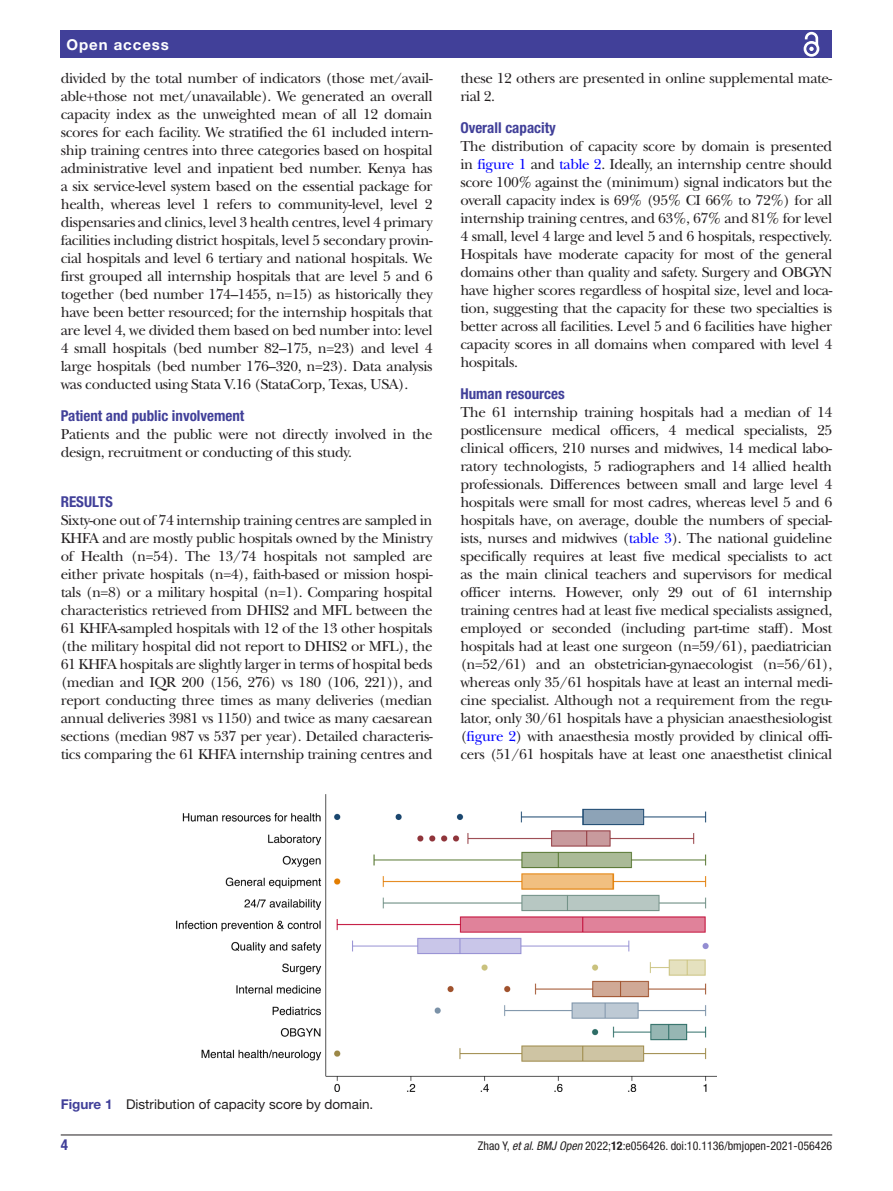
<style>
.page{position:relative;width:893px;height:1191px;background:#fff}
.page>*{position:absolute;margin:0;border:0;box-sizing:border-box;transform-origin:0 0}
.t1{font:15px/18px "New Baskerville";letter-spacing:-.025em;color:#231f20;text-align:justify}
.t2{font:700 condensed 15px "Helvetica Neue LT Std";color:#414099}
.t3{font:700 15px "Helvetica Neue LT Std";letter-spacing:.065em;color:#fff}
.t4{font:13.5px "Helvetica Neue LT Std";color:#231f20}
.t5{font:condensed 12px "Helvetica Neue LT Std";color:#231f20}
.s1{color:#00f}
.s2{font-weight:700;color:#414099}
.s3{font-style:italic}
.s4{font-weight:700}
</style>
<div class="page">
<hr style="left:61px;top:1134px;width:771px;height:1px;background:#231f20">
<div style="left:61px;top:31px;width:771px;height:27px;background:#414099"></div>
<svg style="left:803px;top:31px;width:17px;height:26px"></svg>
<img style="left:176px;top:795px;width:540px;height:296px">
<p class="t3" style="left:66px;top:35px;width:104px">Open access</p>
<p class="t1" style="left:61px;top:69px;width:373px">divided by the total number of indicators (those met/avail&shy;able+those not met/unavailable). We generated an overall capacity index as the unweighted mean of all 12 domain scores for each facility. We stratified the 61 included intern&shy;ship training centres into three categories based on hospital administrative level and inpatient bed number. Kenya has a six service-level system based on the essential package for health, whereas level 1 refers to community-level, level 2 dispensaries and clinics, level 3 health centres, level 4 primary facilities including district hospitals, level 5 secondary provin&shy;cial hospitals and level 6 tertiary and national hospitals. We first grouped all internship hospitals that are level 5 and 6 together (bed number 174–1455, n=15) as historically they have been better resourced; for the internship hospitals that are level 4, we divided them based on bed number into: level 4 small hospitals (bed number 82–175, n=23) and level 4 large hospitals (bed number 176–320, n=23). Data analysis was conducted using Stata V.16 (StataCorp, Texas, USA).</p>
<p class="t2" style="left:61px;top:406px;width:185px">Patient and public involvement</p>
<p class="t1" style="left:61px;top:425px;width:373px">Patients and the public were not directly involved in the design, recruitment or conducting of this study.</p>
<p class="t2" style="left:61px;top:493px;width:54px">RESULTS</p>
<p class="t1" style="left:61px;top:511px;width:373px">Sixty-one out of 74 internship training centres are sampled in KHFA and are mostly public hospitals owned by the Ministry of Health (n=54). The 13/74 hospitals not sampled are either private hospitals (n=4), faith-based or mission hospi&shy;tals (n=8) or a military hospital (n=1). Comparing hospital characteristics retrieved from DHIS2 and MFL between the 61 KHFA-sampled hospitals with 12 of the 13 other hospitals (the military hospital did not report to DHIS2 or MFL), the 61 KHFA hospitals are slightly larger in terms of hospital beds (median and IQR 200 (156, 276) vs 180 (106, 221)), and report conducting three times as many deliveries (median annual deliveries 3981 vs 1150) and twice as many caesarean sections (median 987 vs 537 per year). Detailed characteris&shy;tics comparing the 61 KHFA internship training centres and</p>
<p class="t1" style="left:460px;top:69px;width:373px">these 12 others are presented in online supplemental mate&shy;rial 2.</p>
<p class="t2" style="left:460px;top:119px;width:97px">Overall capacity</p>
<p class="t1" style="left:460px;top:137px;width:373px">The distribution of capacity score by domain is presented in <span class="s1">figure 1</span> and <span class="s1">table 2</span>. Ideally, an internship centre should score 100% against the (minimum) signal indicators but the overall capacity index is 69% (95% CI 66% to 72%) for all internship training centres, and 63%, 67% and 81% for level 4 small, level 4 large and level 5 and 6 hospitals, respectively.<br>Hospitals have moderate capacity for most of the general domains other than quality and safety. Surgery and OBGYN have higher scores regardless of hospital size, level and loca&shy;tion, suggesting that the capacity for these two specialties is better across all facilities. Level 5 and 6 facilities have higher capacity scores in all domains when compared with level 4 hospitals.</p>
<p class="t2" style="left:460px;top:385px;width:106px">Human resources</p>
<p class="t1" style="left:460px;top:403px;width:373px">The 61 internship training hospitals had a median of 14 postlicensure medical officers, 4 medical specialists, 25 clinical officers, 210 nurses and midwives, 14 medical labo&shy;ratory technologists, 5 radiographers and 14 allied health professionals. Differences between small and large level 4 hospitals were small for most cadres, whereas level 5 and 6 hospitals have, on average, double the numbers of special&shy;ists, nurses and midwives (<span class="s1">table 3</span>). The national guideline specifically requires at least five medical specialists to act as the main clinical teachers and supervisors for medical officer interns. However, only 29 out of 61 internship training centres had at least five medical specialists assigned, employed or seconded (including part-time staff). Most hospitals had at least one surgeon (n=59/61), paediatrician (n=52/61) and an obstetrician-gynaecologist (n=56/61), whereas only 35/61 hospitals have at least an internal medi&shy;cine specialist. Although not a requirement from the regu&shy;lator, only 30/61 hospitals have a physician anaesthesiologist (<span class="s1">figure 2</span>) with anaesthesia mostly provided by clinical offi&shy;cers (51/61 hospitals have at least one anaesthetist clinical</p>
<p class="t4" style="left:61px;top:1096px;width:314px"><span class="s2">Figure 1</span> Distribution of capacity score by domain.</p>
<p class="t2" style="left:61px;top:1135px;width:9px">4</p>
<p class="t5" style="left:478px;top:1138px;width:356px">Zhao Y, <span class="s3">et al</span>. <span class="s3">BMJ Open</span> 2022;<span class="s4">12</span>:e056426. doi:10.1136/bmjopen-2021-056426</p>
</div>
